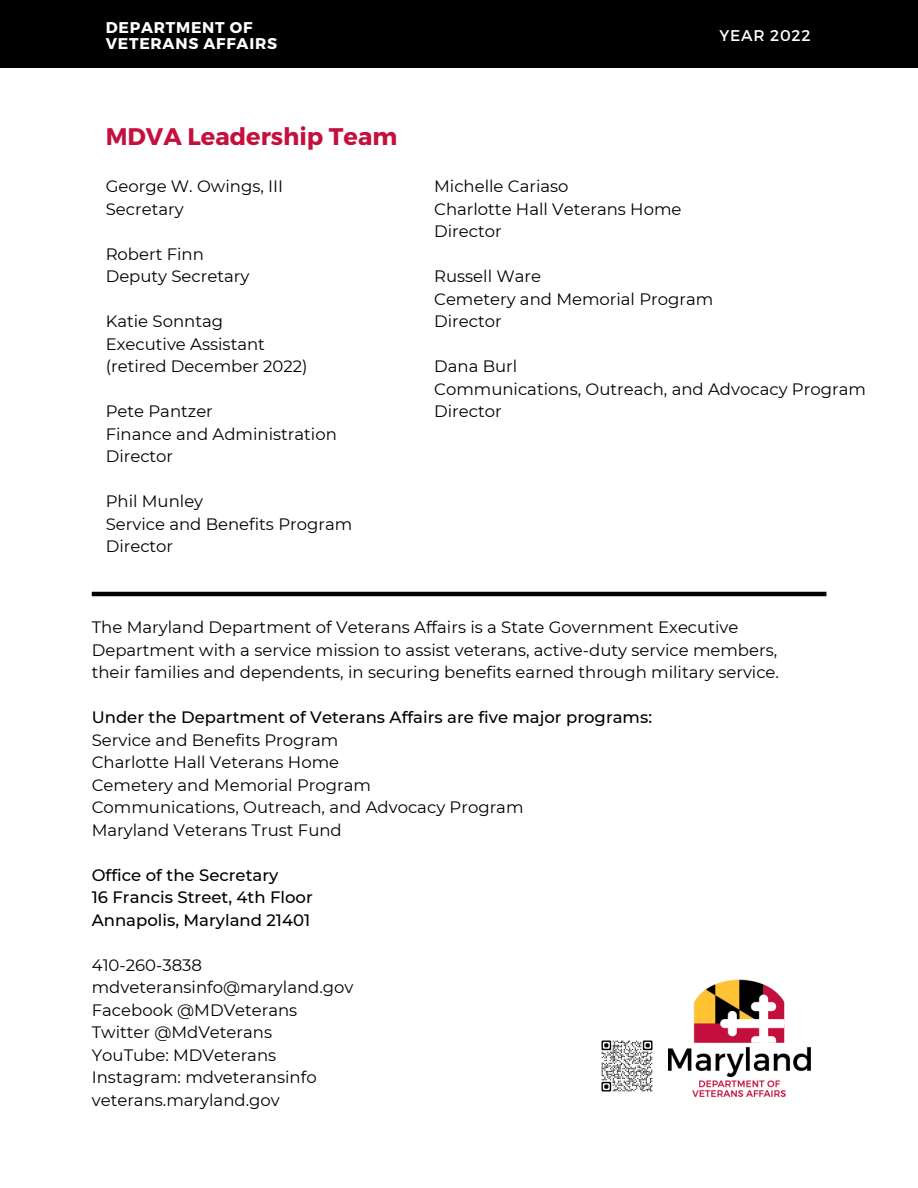
<style>
.page{position:relative;width:918px;height:1188px;background:#fff}
.page>*{position:absolute;margin:0;border:0;box-sizing:border-box;transform-origin:0 0}
.t1{font:700 24px "Montserrat";color:#c4103d}
.t2{font:16.5px/22.5px "Montserrat";color:#000}
.t3{font:500 16.5px/22.5px "Montserrat";color:#000}
.t4{font:700 15.6px/15.9px "Montserrat";letter-spacing:.05em;color:#fff}
.t5{font:15.6px "Montserrat";letter-spacing:.05em;color:#fff}
</style>
<div class="page">
<div style="left:0;top:0;width:918px;height:67px;background:#000"></div>
<hr style="left:92px;top:592px;width:734px;height:4px;background:#000">
<img style="left:601px;top:1040px;width:52px;height:52px">
<img style="left:668px;top:979px;width:143px;height:117px">
<p class="t4" style="left:106px;top:19px;width:173px">DEPARTMENT OF<br>VETERANS AFFAIRS</p>
<p class="t5" style="left:719px;top:25px;width:93px">YEAR 2022</p>
<h1 class="t1" style="left:106px;top:120px;width:293px">MDVA Leadership Team</h1>
<p class="t2" style="left:106px;top:175px;width:179px">George W. Owings, III<br>Secretary</p>
<p class="t2" style="left:106px;top:242px;width:145px">Robert Finn<br>Deputy Secretary</p>
<p class="t2" style="left:106px;top:310px;width:204px">Katie Sonntag<br>Executive Assistant (retired December 2022)</p>
<p class="t2" style="left:106px;top:400px;width:233px">Pete Pantzer<br>Finance and Administration<br>Director</p>
<p class="t2" style="left:106px;top:490px;width:248px">Phil Munley<br>Service and Benefits Program<br>Director</p>
<p class="t2" style="left:434px;top:175px;width:249px">Michelle Cariaso<br>Charlotte Hall Veterans Home<br>Director</p>
<p class="t2" style="left:434px;top:265px;width:281px">Russell Ware<br>Cemetery and Memorial Program<br>Director</p>
<p class="t2" style="left:434px;top:355px;width:433px">Dana Burl<br>Communications, Outreach, and Advocacy Program<br>Director</p>
<p class="t2" style="left:92px;top:616px;width:689px">The Maryland Department of Veterans Affairs is a State Government Executive<br>Department with a service mission to assist veterans, active-duty service members, their families and dependents, in securing benefits earned through military service.</p>
<p class="t3" style="left:92px;top:706px;width:562px">Under the Department of Veterans Affairs are five major programs:</p>
<p class="t2" style="left:92px;top:728px;width:433px">Service and Benefits Program<br>Charlotte Hall Veterans Home<br>Cemetery and Memorial Program<br>Communications, Outreach, and Advocacy Program Maryland Veterans Trust Fund</p>
<p class="t3" style="left:92px;top:863px;width:223px">Office of the Secretary<br>16 Francis Street, 4th Floor<br>Annapolis, Maryland 21401</p>
<p class="t2" style="left:92px;top:953px;width:263px">410-260-3838 mdveteransinfo@maryland.gov<br>Facebook @MDVeterans<br>Twitter @MdVeterans<br>YouTube: MDVeterans<br>Instagram: mdveteransinfo veterans.maryland.gov</p>
</div>
